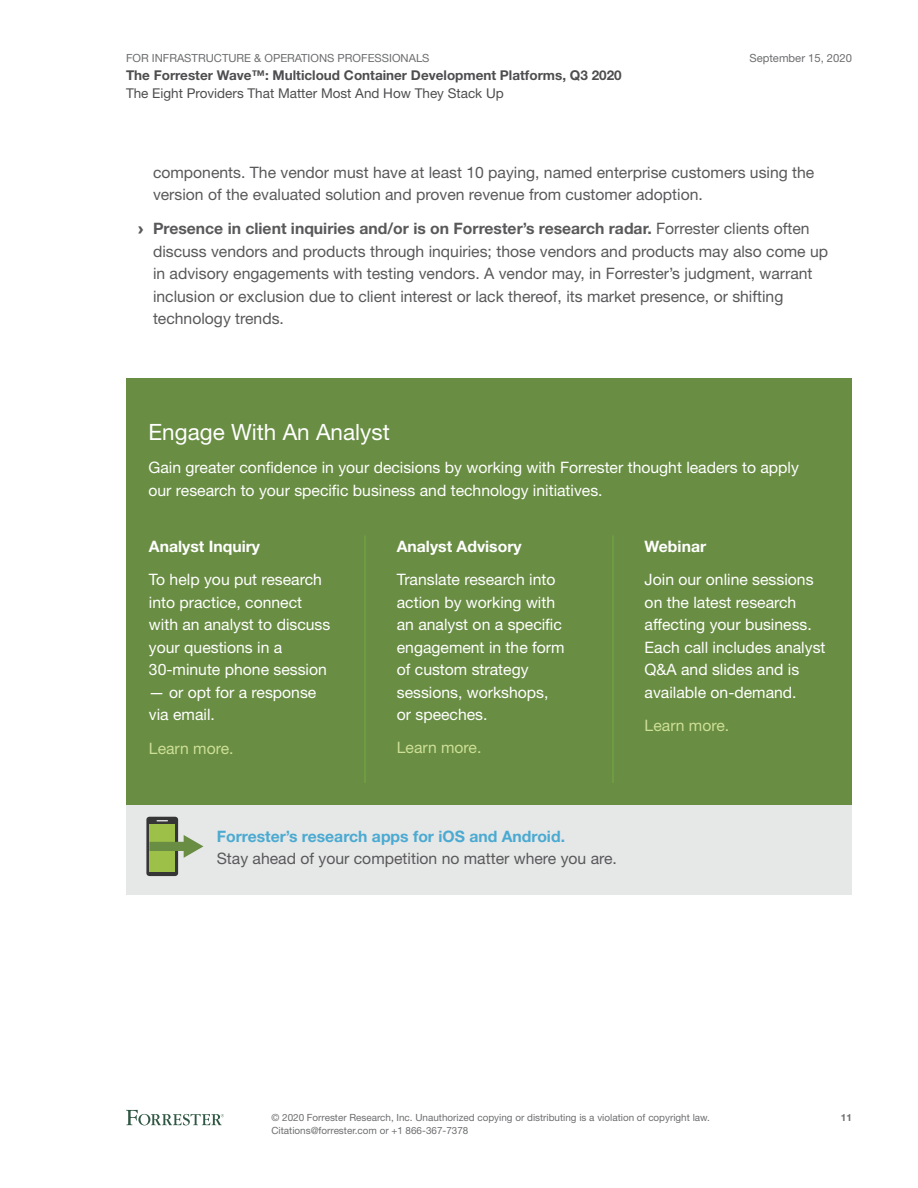
<style>
.page{position:relative;width:918px;height:1188px;background:#fff}
.page>*{position:absolute;margin:0;border:0;box-sizing:border-box;transform-origin:0 0}
.t1{font:22.5px "Helvetica Neue LT Std";color:#fff}
.t2{font:15.75px/22.5px "Helvetica Neue LT Std";color:#59595b}
.t3{font:15.75px/22.5px "Helvetica Neue LT Std";color:#fff}
.t4{font:700 15.75px "Helvetica Neue LT Std";color:#4aaad1}
.t5{font:700 15.75px "Helvetica Neue LT Std";color:#fff}
.t6{font:15.75px "Helvetica Neue LT Std";color:#cddf96}
.t7{font:700 13.5px "Helvetica Neue LT Std";color:#4e4e50}
.t8{font:13.5px "Helvetica Neue LT Std";color:#4e4e50}
.t9{font:11.25px "Helvetica Neue LT Std";color:#6d6e70}
.t10{font:9.9px/12.8px "Helvetica Neue LT Std";color:#6d6e70}
.t11{font:700 9.9px "Helvetica Neue LT Std";color:#6d6e70}
.s1{font-family:"Arial";font-weight:900}
.s2{font-weight:700}
</style>
<div class="page">
<svg style="left:126px;top:1110px;width:98px;height:15px"></svg>
<div style="left:126px;top:378px;width:726px;height:427px;background:#698d43"></div>
<hr style="left:364px;top:535px;width:2px;height:248px;background:#73a145">
<hr style="left:612px;top:535px;width:2px;height:248px;background:#73a145">
<div style="left:126px;top:805px;width:726px;height:90px;background:#e6e7e7"></div>
<svg style="left:146px;top:817px;width:32px;height:59px"></svg>
<div style="left:149px;top:824px;width:26px;height:48px;background:#9dc049"></div>
<div style="left:149px;top:842px;width:38px;height:9px;background:#698d43"></div>
<svg style="left:184px;top:835px;width:19px;height:23px"></svg>
<p class="t9" style="left:126px;top:51px;width:305px">For Infrastructure &amp; Operations Professionals</p>
<p class="t7" style="left:126px;top:67px;width:497px">The Forrester Wave™: Multicloud Container Development Platforms, Q3 2020</p>
<p class="t8" style="left:126px;top:85px;width:379px">The Eight Providers That Matter Most And How They Stack Up</p>
<p class="t9" style="left:749px;top:51px;width:104px">September 15, 2020</p>
<p class="t2" style="left:153px;top:161px;width:663px">components. The vendor must have at least 10 paying, named enterprise customers using the version of the evaluated solution and proven revenue from customer adoption.</p>
<p class="t2" style="left:153px;top:217px;width:677px;text-indent:-15px"><span class="s1">›</span> <span class="s2">Presence in client inquiries and/or is on Forrester’s research radar.</span> Forrester clients often discuss vendors and products through inquiries; those vendors and products may also come up in advisory engagements with testing vendors. A vendor may, in Forrester’s judgment, warrant inclusion or exclusion due to client interest or lack thereof, its market presence, or shifting technology trends.</p>
<h1 class="t1" style="left:148px;top:418px;width:243px">Engage With An Analyst</h1>
<p class="t3" style="left:148px;top:456px;width:652px">Gain greater confidence in your decisions by working with Forrester thought leaders to apply our research to your specific business and technology initiatives.</p>
<p class="t5" style="left:149px;top:536px;width:113px">Analyst Inquiry</p>
<p class="t3" style="left:149px;top:568px;width:183px">To help you put research into practice, connect with an analyst to discuss your questions in a<br>30-minute phone session</p>
<p class="t3" style="left:149px;top:681px;width:169px">— or opt for a response via email.</p>
<p class="t6" style="left:149px;top:739px;width:86px">Learn more.</p>
<p class="t5" style="left:397px;top:536px;width:126px">Analyst Advisory</p>
<p class="t3" style="left:397px;top:568px;width:169px">Translate research into action by working with an analyst on a specific engagement in the form of custom strategy sessions, workshops, or speeches.</p>
<p class="t6" style="left:397px;top:738px;width:86px">Learn more.</p>
<p class="t5" style="left:645px;top:536px;width:63px">Webinar</p>
<p class="t3" style="left:645px;top:568px;width:182px">Join our online sessions on the latest research affecting your business.<br>Each call includes analyst<br>Q&amp;A and slides and is available on-demand.</p>
<p class="t6" style="left:645px;top:716px;width:86px">Learn more.</p>
<p class="t4" style="left:217px;top:827px;width:350px">Forrester’s research apps for iOS and Android.</p>
<p class="t2" style="left:217px;top:847px;width:402px">Stay ahead of your competition no matter where you are.</p>
<p class="t10" style="left:272px;top:1111px;width:440px">© 2020 Forrester Research, Inc. Unauthorized copying or distributing is a violation of copyright law.<br>Citations@forrester.com or +1 866-367-7378</p>
<p class="t11" style="left:841px;top:1112px;width:13px">11</p>
</div>
